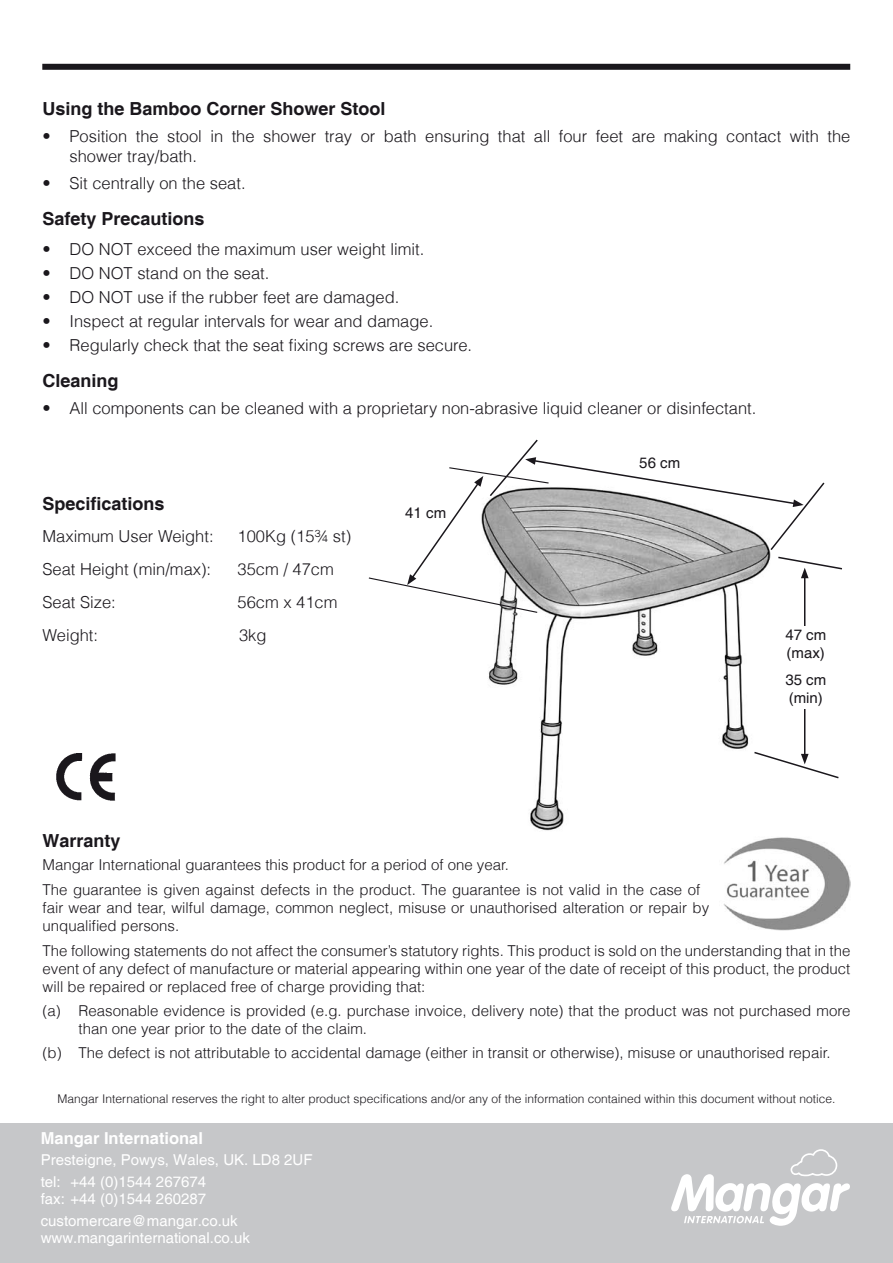
<style>
.page{position:relative;width:893px;height:1263px;background:#fff}
.page>*{position:absolute;margin:0;border:0;box-sizing:border-box;transform-origin:0 0}
.t1{font:700 18px "Helvetica";color:#1a171c}
.t2{font:300 16.5px/19.5px "Helvetica";color:#1a171c}
.t3{font:700 16.5px "Helvetica";color:#fff}
.t4{font:300 15px/18px "Helvetica";color:#1a171c}
.t5{font:15px/22.2px "Helvetica";color:#fff}
.t6{font:15px/18px "Helvetica";color:#1a171c}
.t7{font:300 12px "Helvetica";color:#1a171c}
</style>
<div class="page">
<img style="left:723px;top:837px;width:127px;height:93px">
<img style="left:488px;top:614px;width:261px;height:217px">
<hr style="left:804px;top:576px;width:1px;height:180px;background:#1a171c">
<div style="left:776px;top:626px;width:60px;height:83px;background:#fff"></div>
<div style="left:0;top:1123px;width:893px;height:140px;background:#c6c7c9"></div>
<svg style="left:671px;top:1149px;width:179px;height:77px"></svg>
<div style="left:42px;top:64px;width:808px;height:6px;background:#1a171c"></div>
<svg style="left:754px;top:751px;width:85px;height:28px"></svg>
<svg style="left:368px;top:439px;width:474px;height:175px"></svg>
<img style="left:56px;top:753px;width:60px;height:47px">
<p class="t1" style="left:43px;top:98px;width:345px">Using the Bamboo Corner Shower Stool</p>
<p class="t2" style="left:70px;top:126px;width:782px;text-indent:-27px">• Position the stool in the shower tray or bath ensuring that all four feet are making contact with the shower tray/bath.</p>
<p class="t2" style="left:43px;top:173px;width:205px">• Sit centrally on the seat.</p>
<p class="t1" style="left:43px;top:207px;width:164px">Safety Precautions</p>
<p class="t2" style="left:43px;top:239px;width:383px">• DO NOT exceed the maximum user weight limit.</p>
<p class="t2" style="left:43px;top:263px;width:228px">• DO NOT stand on the seat.</p>
<p class="t2" style="left:43px;top:287px;width:358px">• DO NOT use if the rubber feet are damaged.</p>
<p class="t2" style="left:43px;top:311px;width:392px">• Inspect at regular intervals for wear and damage.</p>
<p class="t2" style="left:43px;top:335px;width:431px">• Regularly check that the seat fixing screws are secure.</p>
<p class="t1" style="left:43px;top:369px;width:78px">Cleaning</p>
<p class="t2" style="left:43px;top:398px;width:715px">• All components can be cleaned with a proprietary non-abrasive liquid cleaner or disinfectant.</p>
<p class="t1" style="left:43px;top:493px;width:124px">Specifications</p>
<p class="t2" style="left:43px;top:526px;width:173px">Maximum User Weight:</p>
<p class="t2" style="left:238px;top:526px;width:115px">100Kg (15¾ st)</p>
<p class="t2" style="left:43px;top:559px;width:170px">Seat Height (min/max):</p>
<p class="t2" style="left:238px;top:559px;width:98px">35cm / 47cm</p>
<p class="t2" style="left:43px;top:592px;width:75px">Seat Size:</p>
<p class="t2" style="left:238px;top:592px;width:101px">56cm x 41cm</p>
<p class="t2" style="left:43px;top:625px;width:57px">Weight:</p>
<p class="t2" style="left:239px;top:625px;width:29px">3kg</p>
<p class="t6" style="left:405px;top:504px;width:42px">41 cm</p>
<p class="t6" style="left:639px;top:454px;width:42px">56 cm</p>
<p class="t6" style="left:785px;top:626px;width:42px">47 cm (max)</p>
<p class="t6" style="left:785px;top:671px;width:42px">35 cm (min)</p>
<p class="t1" style="left:43px;top:829px;width:80px">Warranty</p>
<p class="t4" style="left:43px;top:852px;width:659px;line-height:25.2px">Mangar International guarantees this product for a period of one year.<br>The guarantee is given against defects in the product. The guarantee is not valid in the case of</p>
<p class="t4" style="left:43px;top:899px;width:668px">fair wear and tear, wilful damage, common neglect, misuse or unauthorised alteration or repair by unqualified persons.</p>
<p class="t4" style="left:43px;top:942px;width:809px;text-align:justify">The following statements do not affect the consumer’s statutory rights. This product is sold on the understanding that in the event of any defect of manufacture or material appearing within one year of the date of receipt of this product, the product will be repaired or replaced free of charge providing that:</p>
<p class="t4" style="left:79px;top:1002px;width:773px;text-indent:-36px">(a) Reasonable evidence is provided (e.g. purchase invoice, delivery note) that the product was not purchased more than one year prior to the date of the claim.</p>
<p class="t4" style="left:43px;top:1044px;width:789px">(b) The defect is not attributable to accidental damage (either in transit or otherwise), misuse or unauthorised repair.</p>
<p class="t7" style="left:58px;top:1091px;width:779px">Mangar International reserves the right to alter product specifications and/or any of the information contained within this document without notice.</p>
<p class="t3" style="left:41px;top:1128px;width:164px">Mangar International</p>
<p class="t5" style="left:41px;top:1149px;width:273px">Presteigne, Powys, Wales, UK. LD8 2UF tel: +44 (0)1544 267674</p>
<p class="t5" style="left:41px;top:1188px;width:198px">fax: +44 (0)1544 260287 customercare@mangar.co.uk</p>
<p class="t5" style="left:41px;top:1227px;width:211px">www.mangarinternational.co.uk</p>
</div>
